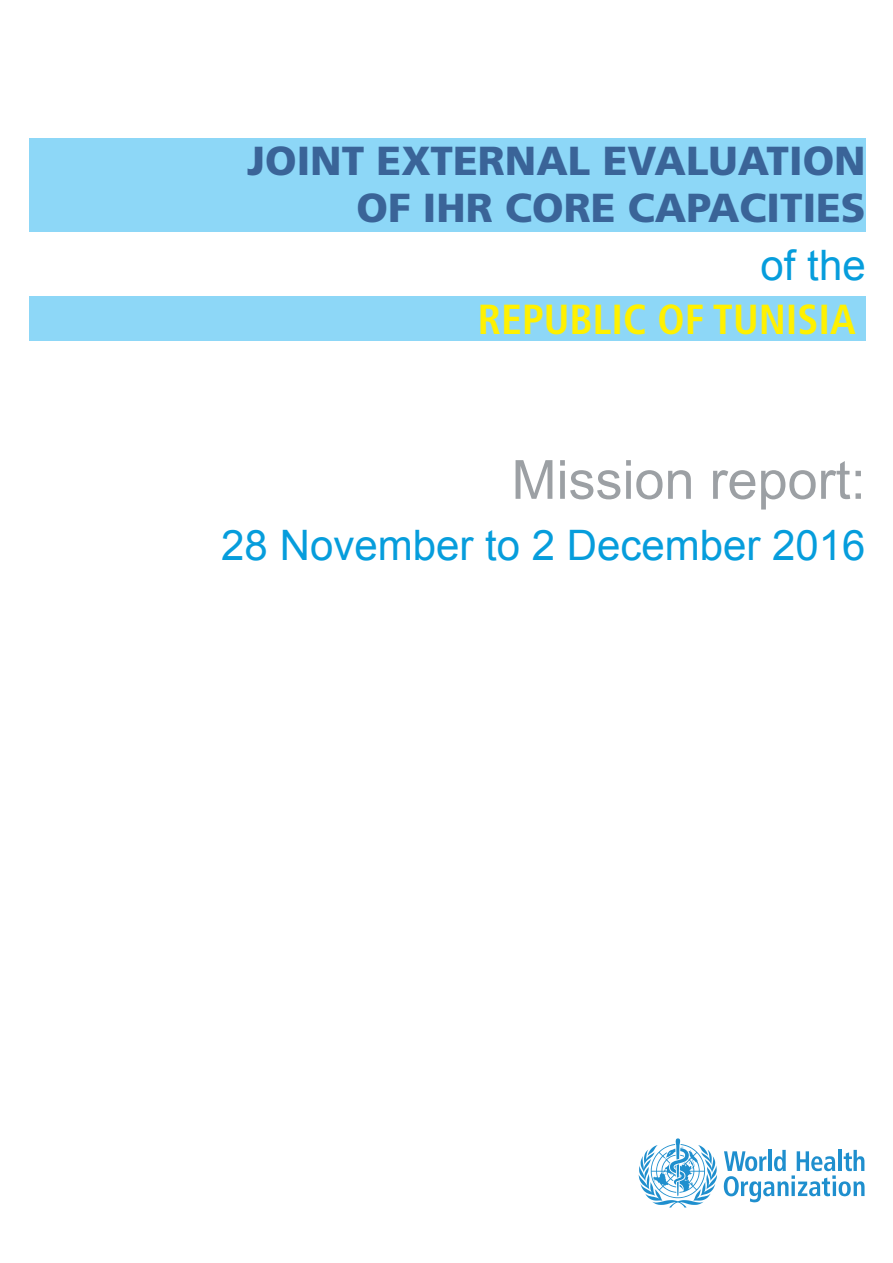
<style>
.page{position:relative;width:893px;height:1263px;background:#fff}
.page>*{position:absolute;margin:0;border:0;box-sizing:border-box;transform-origin:0 0}
.t1{font:54px "Arial";color:#9ca0a4}
.t2{font:42px "Arial";color:#069ddc}
.t3{font:700 condensed 42px "Frutiger LT Std";color:#fff101}
.t4{font:900 40.5px/46.5px "Frutiger LT Std";color:#3a6498;text-align:right}
</style>
<div class="page">
<div style="left:29px;top:138px;width:837px;height:94px;background:#8dd7f7"></div>
<div style="left:29px;top:296px;width:837px;height:44px;background:#8dd7f7"></div>
<svg style="left:639px;top:1138px;width:78px;height:69px"></svg>
<svg style="left:724px;top:1150px;width:140px;height:52px"></svg>
<p class="t4" style="left:247px;top:138px;width:620px">JOINT EXTERNAL EVALUATION<br>OF IHR CORE CAPACITIES</p>
<p class="t2" style="left:761px;top:237px;width:107px">of the</p>
<p class="t3" style="left:478px;top:294px;width:380px">REPUBLIC OF TUNISIA</p>
<h1 class="t1" style="left:512px;top:444px;width:356px">Mission report:</h1>
<p class="t2" style="left:221px;top:518px;width:646px">28 November to 2 December 2016</p>
</div>
